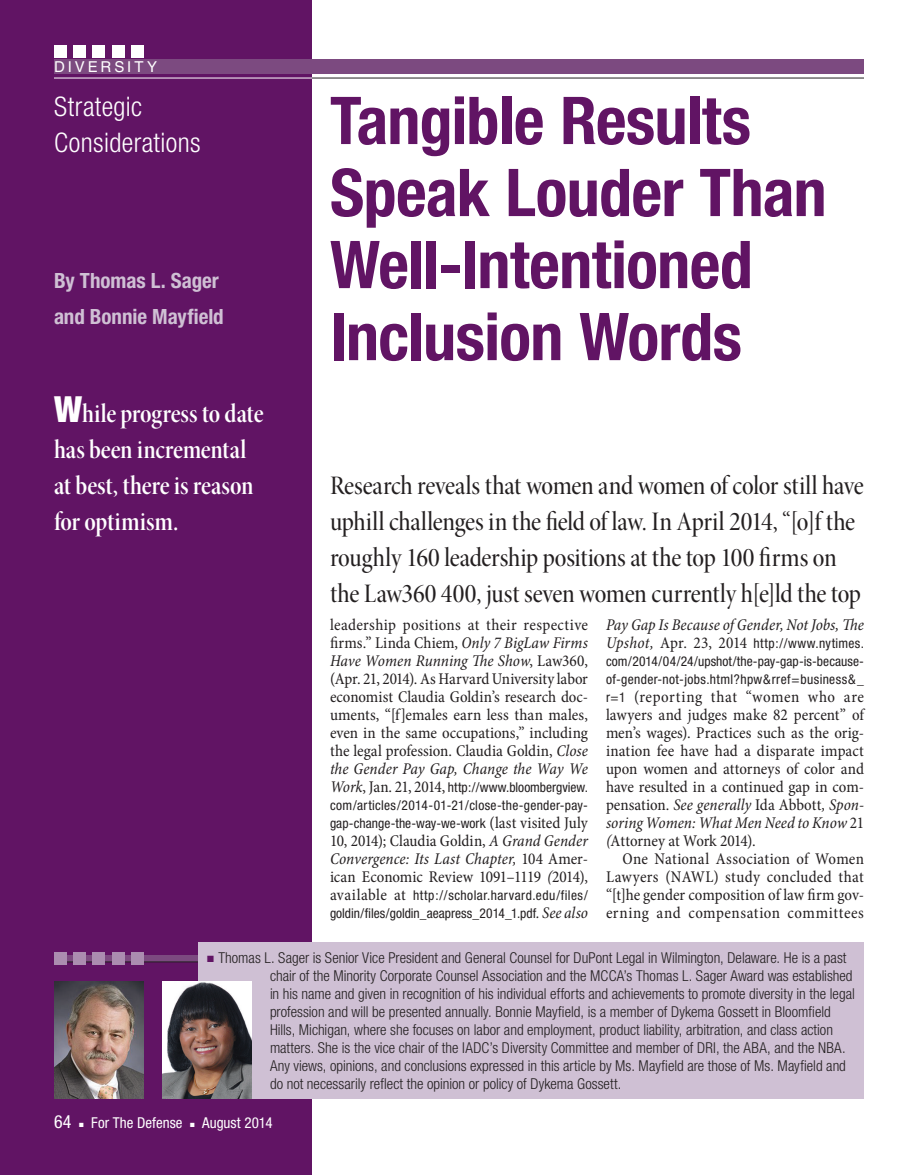
<style>
.page{position:relative;width:918px;height:1175px;background:#fff}
.page>*{position:absolute;margin:0;border:0;box-sizing:border-box;transform-origin:0 0}
.t1{font:700 condensed 66px/72px "Helvetica Neue";letter-spacing:-.01em;color:#611464}
.t2{font:27px/36px "Minion Pro Medium Cn Disp";letter-spacing:-.01em;color:#231f20}
.t3{font:27px/36px "Minion Pro Semibold Cn Disp";letter-spacing:-.01em;color:#fff}
.t4{font:300 condensed 27px/36px "Helvetica Neue";letter-spacing:.015em;color:#fff}
.t5{font:700 condensed 21px/36px "Helvetica Neue";letter-spacing:-.005em;color:#cfc0d4}
.t6{font:condensed 18px "Helvetica Neue";color:#fff}
.t7{font:condensed 16.5px/18px "Minion Pro";color:#231f20;text-align:justify}
.t8{font:italic condensed 16.5px "Minion Pro";color:#231f20}
.t9{font:300 condensed 15px/18px "Helvetica Neue";color:#231f20}
.t10{font:condensed 15px "Helvetica Neue";color:#fff}
.t11{font:15px "Helvetica";letter-spacing:.195em;color:#fff}
.t12{font:condensed 13.5px/18px "Helvetica Neue";letter-spacing:.02em;color:#231f20;text-align:justify}
.s1{font-family:"Helvetica Neue";font-weight:900;font-stretch:condensed;font-size:36px}
.s2{font-style:italic}
.s3{font-family:"Minion Pro";font-style:italic;font-size:16.5px}
.s4{font-family:"Minion Pro";font-size:16.5px}
.s5{font-family:"Helvetica Neue";font-size:13.5px}
.s6{color:#611464}
</style>
<div class="page">
<div style="left:0;top:0;width:312px;height:1174px;background:#611464"></div>
<div style="left:54px;top:956px;width:258px;height:6px;background:#7c4a80"></div>
<hr style="left:54px;top:961px;width:258px;height:1px;background:#231f20">
<div style="left:54px;top:952px;width:12px;height:13px;background:#ab8db0"></div>
<div style="left:73px;top:952px;width:13px;height:13px;background:#ab8db0"></div>
<div style="left:93px;top:952px;width:12px;height:13px;background:#ab8db0"></div>
<div style="left:112px;top:952px;width:13px;height:13px;background:#ab8db0"></div>
<div style="left:132px;top:952px;width:12px;height:13px;background:#ab8db0"></div>
<div style="left:54px;top:45px;width:12px;height:12px;background:#fff"></div>
<div style="left:73px;top:45px;width:13px;height:12px;background:#fff"></div>
<div style="left:93px;top:45px;width:12px;height:12px;background:#fff"></div>
<div style="left:112px;top:45px;width:13px;height:12px;background:#fff"></div>
<div style="left:132px;top:45px;width:12px;height:12px;background:#fff"></div>
<div style="left:54px;top:59px;width:810px;height:15px;background:#7c4a80"></div>
<hr style="left:312px;top:78px;width:552px;height:1px;background:#231f20">
<hr style="left:54px;top:78px;width:258px;height:1px;background:#fff">
<div style="left:198px;top:942px;width:666px;height:156px;background:#cfc0d4"></div>
<img style="left:54px;top:981px;width:90px;height:117px">
<img style="left:162px;top:981px;width:90px;height:117px">
<p class="t11" style="left:54px;top:58px;width:105px">DIVERSITY</p>
<h2 class="t4" style="left:54px;top:88px;width:148px">Strategic<br>Considerations</h2>
<h1 class="t1" style="left:330px;top:84px;width:498px">Tangible Results<br>Speak Louder Than<br>Well-Intentioned<br>Inclusion Words</h1>
<p class="t5" style="left:54px;top:262px;width:171px">By Thomas L. Sager and Bonnie Mayfield</p>
<h2 class="t3" style="left:54px;top:395px;width:211px"><span class="s1">W</span>hile progress to date has been incremental at best, there is reason for optimism.</h2>
<h2 class="t2" style="left:330px;top:467px;width:535px">Research reveals that women and women of color still have uphill challenges in the field of law. In April 2014, “[o]f the roughly 160 leadership positions at the top 100 firms on the Law360 400, just seven women currently h[e]ld the top</h2>
<p class="t7" style="left:330px;top:616px;width:260px">leadership positions at their respective firms.” Linda Chiem, <span class="s2">Only 7 BigLaw Firms Have Women Running The Show</span>, Law360, (Apr. 21, 2014). As Harvard University labor economist Claudia Goldin’s research doc&shy;uments, “[f]emales earn less than males, even in the same occupations,” including the legal profession. Claudia Goldin, <span class="s2">Close the Gender Pay Gap, Change the Way We</span></p>
<p class="t12" style="left:330px;top:778px;width:260px"><span class="s3">Work</span><span class="s4">, Jan. 21, 2014,</span> http://www.bloombergview. com/articles/2014-01-21/close-the-gender-pay&shy;gap-change-the-way-we-work <span class="s4">(last visited July</span></p>
<p class="t7" style="left:330px;top:832px;width:260px">10, 2014); Claudia Goldin, <span class="s2">A Grand Gender Convergence: Its Last Chapter,</span> 104 Amer&shy;ican Economic Review 1091–1119 <span class="s2">(</span>2014),</p>
<p class="t12" style="left:330px;top:886px;width:260px"><span class="s4">available at</span> http://scholar.harvard.edu/files/ goldin/files/goldin_aeapress_2014_1.pdf<span class="s3">. See also</span></p>
<p class="t8" style="left:606px;top:614px;width:259px">Pay Gap Is Because of Gender, Not Jobs, The</p>
<p class="t12" style="left:606px;top:634px;width:260px"><span class="s3">Upshot,</span> <span class="s4">Apr. 23, 2014</span> http://www.nytimes. com/2014/04/24/upshot/the-pay-gap-is-because&shy;of-gender-not-jobs.html?hpw&amp;rref=business&amp;_</p>
<p class="t7" style="left:606px;top:688px;width:260px"><span class="s5">r=1</span> (reporting that “women who are lawyers and judges make 82 percent” of men’s wages). Practices such as the orig&shy;ination fee have had a disparate impact upon women and attorneys of color and have resulted in a continued gap in com&shy;pensation. <span class="s2">See generally</span> Ida Abbott<span class="s2">, Spon&shy;soring Women: What Men Need to Know</span> 21 <span class="s2">(</span>Attorney at Work 2014).</p>
<p class="t7" style="left:606px;top:850px;width:260px;text-indent:16px">One National Association of Women Lawyers (NAWL) study concluded that “[t]he gender composition of law firm gov&shy;erning and compensation committees</p>
<p class="t9" style="left:270px;top:949px;width:586px;text-indent:-63px"><span class="s6">■</span> Thomas L. Sager is Senior Vice President and General Counsel for DuPont Legal in Wilmington, Delaware. He is a past chair of the Minority Corporate Counsel Association and the MCCA’s Thomas L. Sager Award was established in his name and given in recognition of his individual efforts and achievements to promote diversity in the legal profession and will be presented annually. Bonnie Mayfield, is a member of Dykema Gossett in Bloomfield Hills, Michigan, where she focuses on labor and employment, product liability, arbitration, and class action matters. She is the vice chair of the IADC’s Diversity Committee and member of DRI, the ABA, and the NBA.<br>Any views, opinions, and conclusions expressed in this article by Ms. Mayfield are those of Ms. Mayfield and do not necessarily reflect the opinion or policy of Dykema Gossett.</p>
<p class="t6" style="left:54px;top:1111px;width:19px">64</p>
<p class="t10" style="left:79px;top:1114px;width:105px">■ For The Defense</p>
<p class="t10" style="left:190px;top:1114px;width:84px">■ August 2014</p>
</div>
